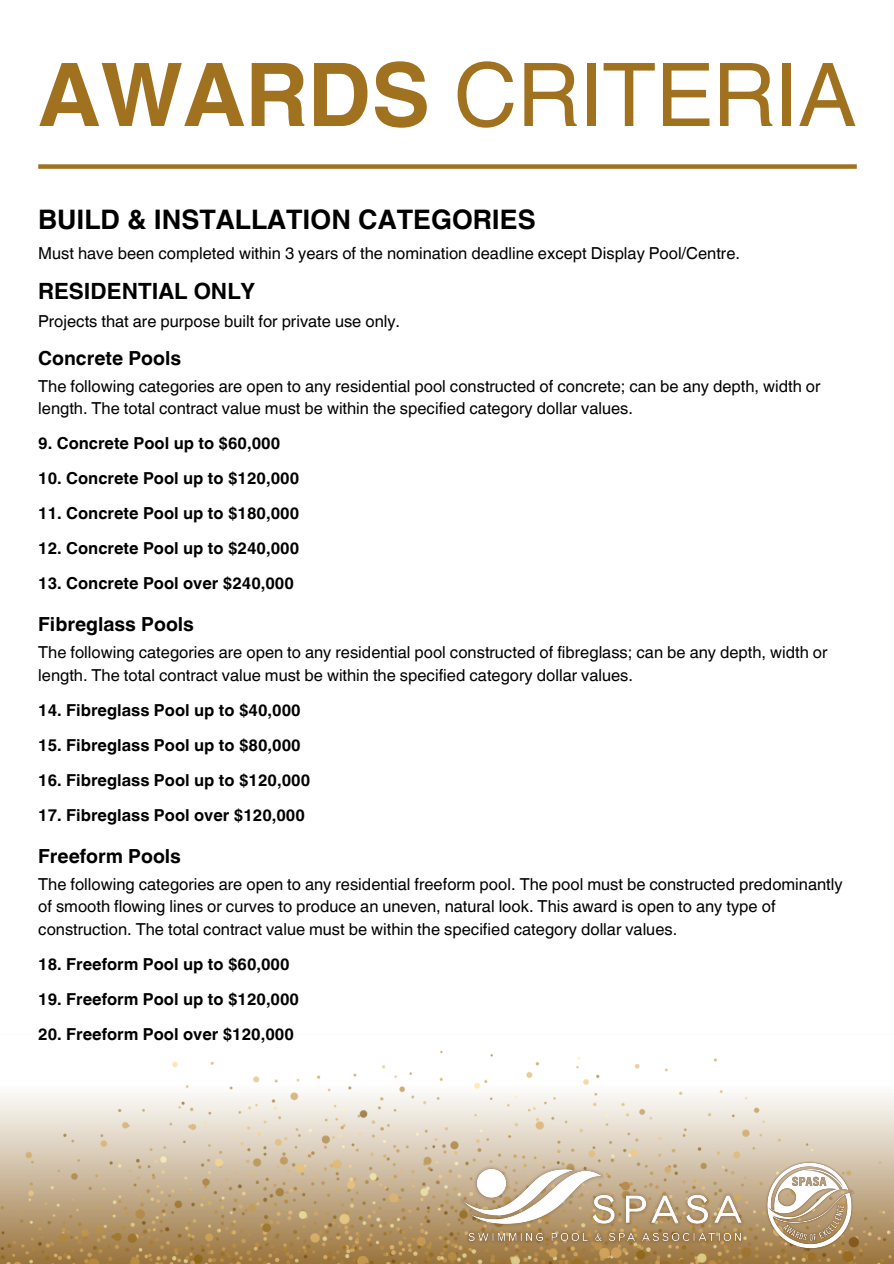
<style>
.page{position:relative;width:894px;height:1264px;background:#fff}
.page>*{position:absolute;margin:0;border:0;box-sizing:border-box;transform-origin:0 0}
.t1{font:87.75px "Helvetica World";color:#a0711f}
.t2{font:700 26.85px "Helvetica World";color:#000}
.t3{font:700 22.35px "Helvetica World";color:#000}
.t4{font:700 19.35px "Helvetica World";color:#000}
.t5{font:16.5px/22.5px "Helvetica World";color:#000}
.t6{font:700 16.5px "Helvetica World";color:#000}
.s1{font-weight:700}
</style>
<div class="page">
<img style="left:0;top:1050px;width:893px;height:213px">
<img style="left:434px;top:1163px;width:328px;height:87px">
<img style="left:762px;top:1159px;width:94px;height:92px">
<div style="left:38px;top:164px;width:818px;height:5px;background:#a0711f"></div>
<p class="t1" style="left:38px;top:43px;width:819px"><span class="s1">AWARDS</span> CRITERIA</p>
<p class="t2" style="left:38px;top:198px;width:499px">BUILD &amp; INSTALLATION CATEGORIES</p>
<h3 class="t5" style="left:38px;top:242px;width:703px">Must have been completed within 3 years of the nomination deadline except Display Pool/Centre.</h3>
<p class="t3" style="left:38px;top:273px;width:218px">RESIDENTIAL ONLY</p>
<h4 class="t5" style="left:38px;top:310px;width:363px">Projects that are purpose built for private use only.</h4>
<p class="t4" style="left:38px;top:342px;width:144px">Concrete Pools</p>
<h4 class="t5" style="left:38px;top:375px;width:783px">The following categories are open to any residential pool constructed of concrete; can be any depth, width or length. The total contract value must be within the specified category dollar values.</h4>
<p class="t6" style="left:38px;top:430px;width:243px">9. Concrete Pool up to $60,000</p>
<p class="t6" style="left:38px;top:465px;width:262px">10. Concrete Pool up to $120,000</p>
<p class="t6" style="left:38px;top:500px;width:262px">11. Concrete Pool up to $180,000</p>
<p class="t6" style="left:38px;top:534px;width:262px">12. Concrete Pool up to $240,000</p>
<p class="t6" style="left:38px;top:569px;width:257px">13. Concrete Pool over $240,000</p>
<p class="t4" style="left:38px;top:608px;width:157px">Fibreglass Pools</p>
<h4 class="t5" style="left:38px;top:641px;width:790px">The following categories are open to any residential pool constructed of fibreglass; can be any depth, width or length. The total contract value must be within the specified category dollar values.</h4>
<p class="t6" style="left:38px;top:696px;width:264px">14. Fibreglass Pool up to $40,000</p>
<p class="t6" style="left:38px;top:731px;width:264px">15. Fibreglass Pool up to $80,000</p>
<p class="t6" style="left:38px;top:766px;width:273px">16. Fibreglass Pool up to $120,000</p>
<p class="t6" style="left:38px;top:801px;width:268px">17. Fibreglass Pool over $120,000</p>
<p class="t4" style="left:38px;top:840px;width:144px">Freeform Pools</p>
<p class="t5" style="left:38px;top:872px;width:805px">The following categories are open to any residential freeform pool. The pool must be constructed predominantly of smooth flowing lines or curves to produce an uneven, natural look. This award is open to any type of construction. The total contract value must be within the specified category dollar values.</p>
<p class="t6" style="left:38px;top:950px;width:253px">18. Freeform Pool up to $60,000</p>
<p class="t6" style="left:38px;top:985px;width:262px">19. Freeform Pool up to $120,000</p>
<p class="t6" style="left:38px;top:1020px;width:257px">20. Freeform Pool over $120,000</p>
</div>
